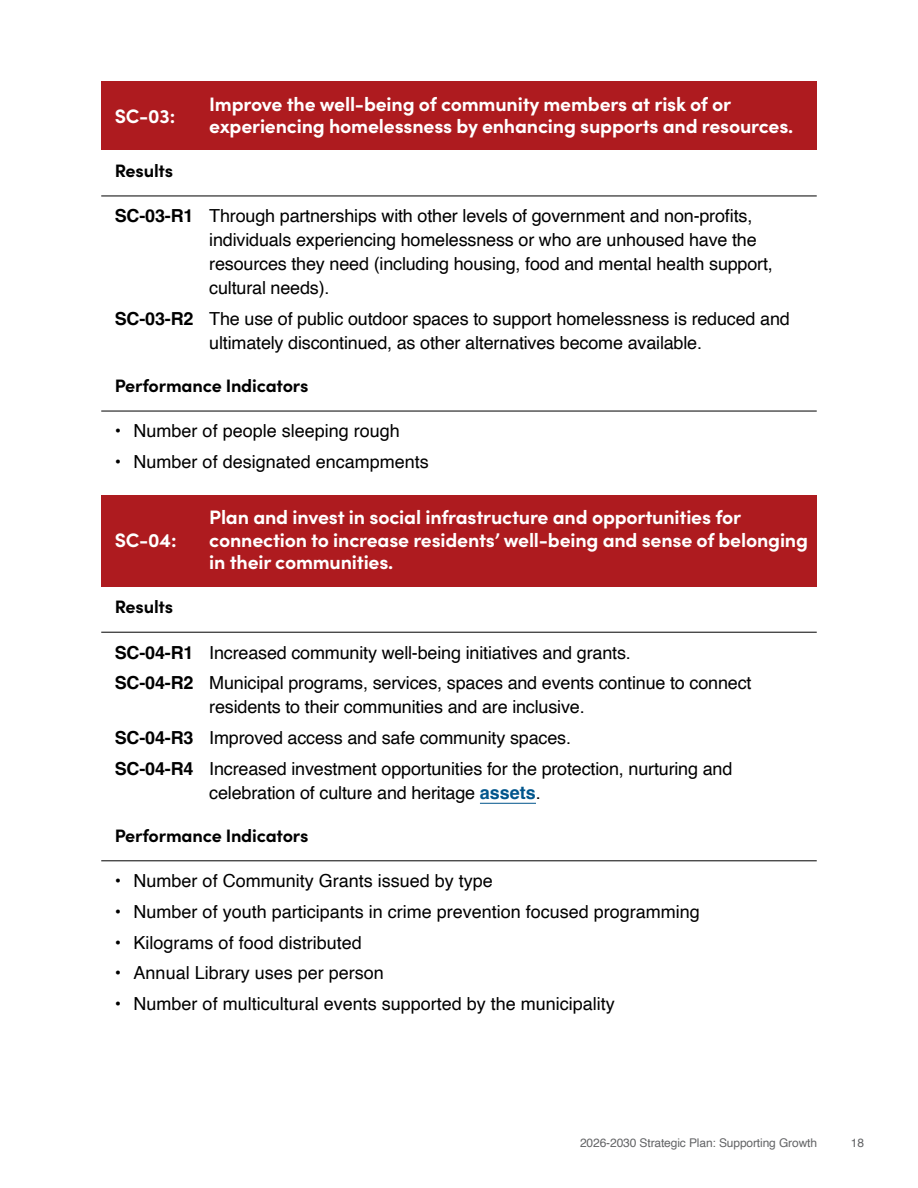
<style>
.page{position:relative;width:918px;height:1188px;background:#fff}
.page>*{position:absolute;margin:0;border:0;box-sizing:border-box;transform-origin:0 0}
.FrWk_TITLE_RED{font:700 19.5px/22.5px "Sofia Pro";letter-spacing:-.01em;color:#fff}
.FrWk_Text{font:18px/24px "Helvetica";letter-spacing:-.01em;color:#000}
.RESULTS___PERF_INDICATORS{font:700 18px "Sofia Pro";letter-spacing:-.01em;color:#000}
.t1{font:12px "Helvetica";letter-spacing:-.01em;color:#636466}
.s1{font-weight:700}
.s2{font-weight:700;color:#00558c}
</style>
<div class="page">
<div style="left:101px;top:81px;width:716px;height:69px;background:#ae1b1f"></div>
<hr style="left:101px;top:196px;width:716px;height:1px;background:#000">
<hr style="left:101px;top:411px;width:716px;height:1px;background:#000">
<div style="left:101px;top:495px;width:716px;height:92px;background:#ae1b1f"></div>
<hr style="left:101px;top:632px;width:716px;height:1px;background:#000">
<hr style="left:480px;top:803px;width:56px;height:1px;background:#00558c">
<hr style="left:101px;top:860px;width:716px;height:1px;background:#000">
<h3 class="FrWk_TITLE_RED" style="left:115px;top:103px;width:62px">SC-03:</h3>
<h3 class="FrWk_TITLE_RED" style="left:209px;top:91px;width:586px">Improve the well-being of community members at risk of or experiencing homelessness by enhancing supports and resources.</h3>
<h4 class="RESULTS___PERF_INDICATORS" style="left:115px;top:156px;width:60px">Results</h4>
<p class="FrWk_Text" style="left:209px;top:205px;width:565px;text-indent:-94px"><span class="s1">SC-03-R1</span> Through partnerships with other levels of government and non-profits, individuals experiencing homelessness or who are unhoused have the resources they need (including housing, food and mental health support, cultural needs).</p>
<p class="FrWk_Text" style="left:115px;top:307px;width:677px;text-align:center"><span class="s1">SC-03-R2</span> The use of public outdoor spaces to support homelessness is reduced and ultimately discontinued, as other alternatives become available.</p>
<h4 class="RESULTS___PERF_INDICATORS" style="left:115px;top:372px;width:195px">Performance Indicators</h4>
<p class="FrWk_Text" style="left:115px;top:420px;width:287px">• Number of people sleeping rough</p>
<p class="FrWk_Text" style="left:115px;top:450px;width:316px">• Number of designated encampments</p>
<h3 class="FrWk_TITLE_RED" style="left:115px;top:527px;width:63px">SC-04:</h3>
<h3 class="FrWk_TITLE_RED" style="left:209px;top:505px;width:600px">Plan and invest in social infrastructure and opportunities for connection to increase residents’ well-being and sense of belonging in their communities.</h3>
<h4 class="RESULTS___PERF_INDICATORS" style="left:115px;top:593px;width:60px">Results</h4>
<p class="FrWk_Text" style="left:115px;top:641px;width:518px"><span class="s1">SC-04-R1</span> Increased community well-being initiatives and grants.</p>
<p class="FrWk_Text" style="left:209px;top:672px;width:544px;text-indent:-94px"><span class="s1">SC-04-R2</span> Municipal programs, services, spaces and events continue to connect residents to their communities and are inclusive.</p>
<p class="FrWk_Text" style="left:115px;top:726px;width:458px"><span class="s1">SC-04-R3</span> Improved access and safe community spaces.</p>
<p class="FrWk_Text" style="left:209px;top:757px;width:525px;text-indent:-94px"><span class="s1">SC-04-R4</span> Increased investment opportunities for the protection, nurturing and celebration of culture and heritage <span class="s2">assets</span>.</p>
<h4 class="RESULTS___PERF_INDICATORS" style="left:115px;top:821px;width:195px">Performance Indicators</h4>
<p class="FrWk_Text" style="left:115px;top:869px;width:380px">• Number of Community Grants issued by type</p>
<p class="FrWk_Text" style="left:115px;top:900px;width:587px">• Number of youth participants in crime prevention focused programming</p>
<p class="FrWk_Text" style="left:115px;top:931px;width:248px">• Kilograms of food distributed</p>
<p class="FrWk_Text" style="left:115px;top:962px;width:271px">• Annual Library uses per person</p>
<p class="FrWk_Text" style="left:115px;top:992px;width:502px">• Number of multicultural events supported by the municipality</p>
<p class="t1" style="left:580px;top:1134px;width:239px">2026-2030 Strategic Plan: Supporting Growth</p>
<p class="t1" style="left:851px;top:1134px;width:15px">18</p>
</div>
